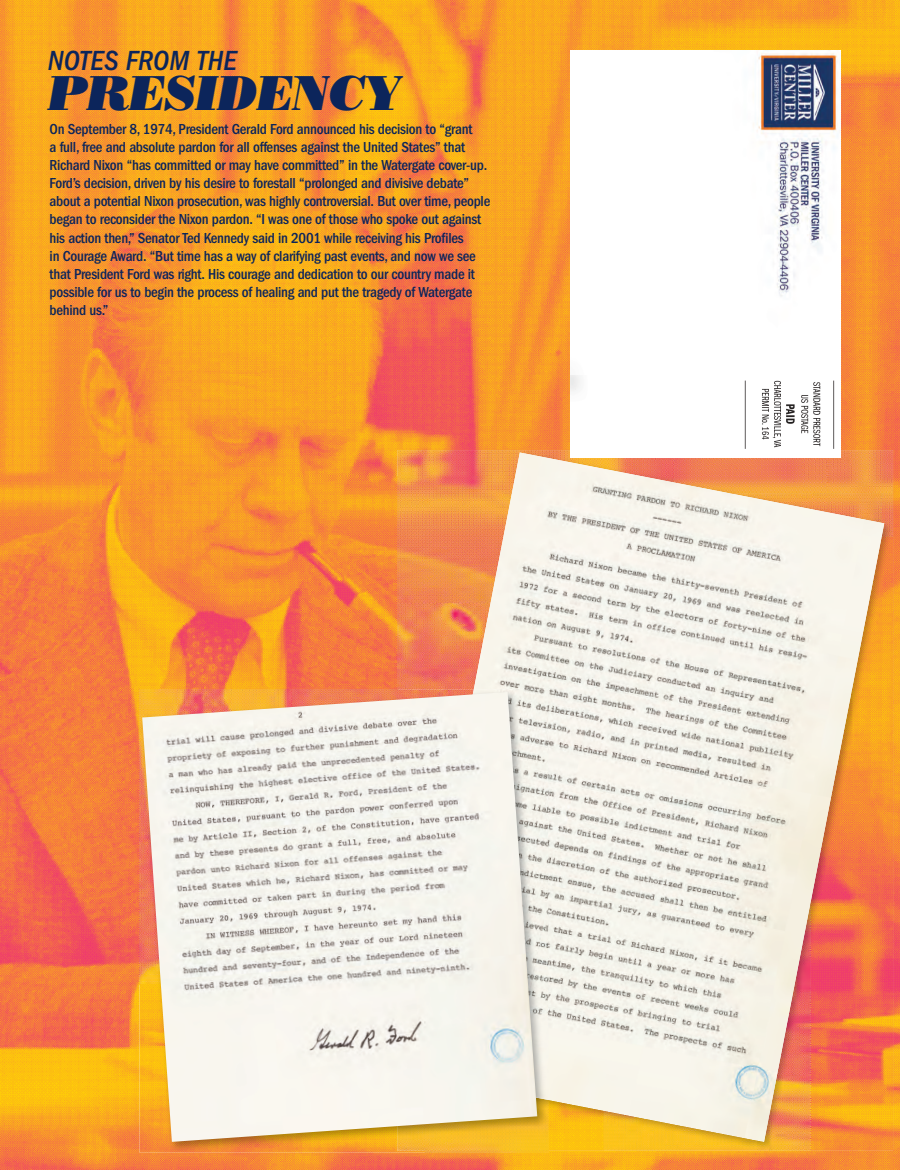
<style>
.page{position:relative;width:900px;height:1170px;background:#fff}
.page>*{position:absolute;margin:0;border:0;box-sizing:border-box;transform-origin:0 0}
.t1{font:italic 48.88px "Bodoni Std Poster";letter-spacing:-.04em;color:#0c255b}
.t2{font:italic 500 condensed 28.62px "ITC Franklin Gothic Std";color:#0c255b}
.t3{font:500 condensed 15px/18.1px "ITC Franklin Gothic Std";letter-spacing:-.02em;color:#0c255b}
</style>
<div class="page">
<img style="left:0;top:0;width:600px;height:303px">
<img style="left:600px;top:0;width:300px;height:86px">
<img style="left:841px;top:86px;width:59px;height:390px">
<img style="left:0;top:303px;width:300px;height:303px">
<img style="left:300px;top:303px;width:271px;height:173px">
<img style="left:300px;top:476px;width:97px;height:213px">
<img style="left:858px;top:476px;width:42px;height:694px">
<img style="left:0;top:606px;width:171px;height:520px">
<img style="left:171px;top:606px;width:129px;height:83px">
<img style="left:0;top:1126px;width:858px;height:44px">
<img style="left:397px;top:450px;width:124px;height:219px">
<img style="left:521px;top:450px;width:372px;height:43px">
<img style="left:884px;top:493px;width:9px;height:44px">
<img style="left:852px;top:537px;width:41px;height:614px">
<img style="left:397px;top:669px;width:77px;height:20px">
<img style="left:769px;top:1142px;width:42px;height:9px">
<img style="left:548px;top:1142px;width:56px;height:9px">
<img style="left:604px;top:1142px;width:165px;height:9px">
<img style="left:474px;top:453px;width:410px;height:689px">
<img style="left:139px;top:689px;width:258px;height:295px">
<img style="left:139px;top:984px;width:286px;height:169px">
<img style="left:425px;top:1151px;width:123px;height:2px">
<img style="left:397px;top:689px;width:151px;height:462px">
<img style="left:400px;top:689px;width:148px;height:212px">
<img style="left:537px;top:901px;width:11px;height:199px">
<img style="left:142px;top:692px;width:395px;height:450px">
<img style="left:571px;top:50px;width:270px;height:407px">
<h2 class="t2" style="left:48px;top:45px;width:191px">NOTES FROM THE</h2>
<h1 class="t1" style="left:48px;top:64px;width:356px">PRESIDENCY</h1>
<p class="t3" style="left:50px;top:120px;width:442px">On September 8, 1974, President Gerald Ford announced his decision to “grant<br>a full, free and absolute pardon for all offenses against the United States” that Richard Nixon “has committed or may have committed” in the Watergate cover-up.<br>Ford’s decision, driven by his desire to forestall “prolonged and divisive debate” about a potential Nixon prosecution, was highly controversial. But over time, people began to reconsider the Nixon pardon. “I was one of those who spoke out against his action then,” Senator Ted Kennedy said in 2001 while receiving his Profiles<br>in Courage Award. “But time has a way of clarifying past events, and now we see that President Ford was right. His courage and dedication to our country made it possible for us to begin the process of healing and put the tragedy of Watergate behind us.”</p>
</div>
